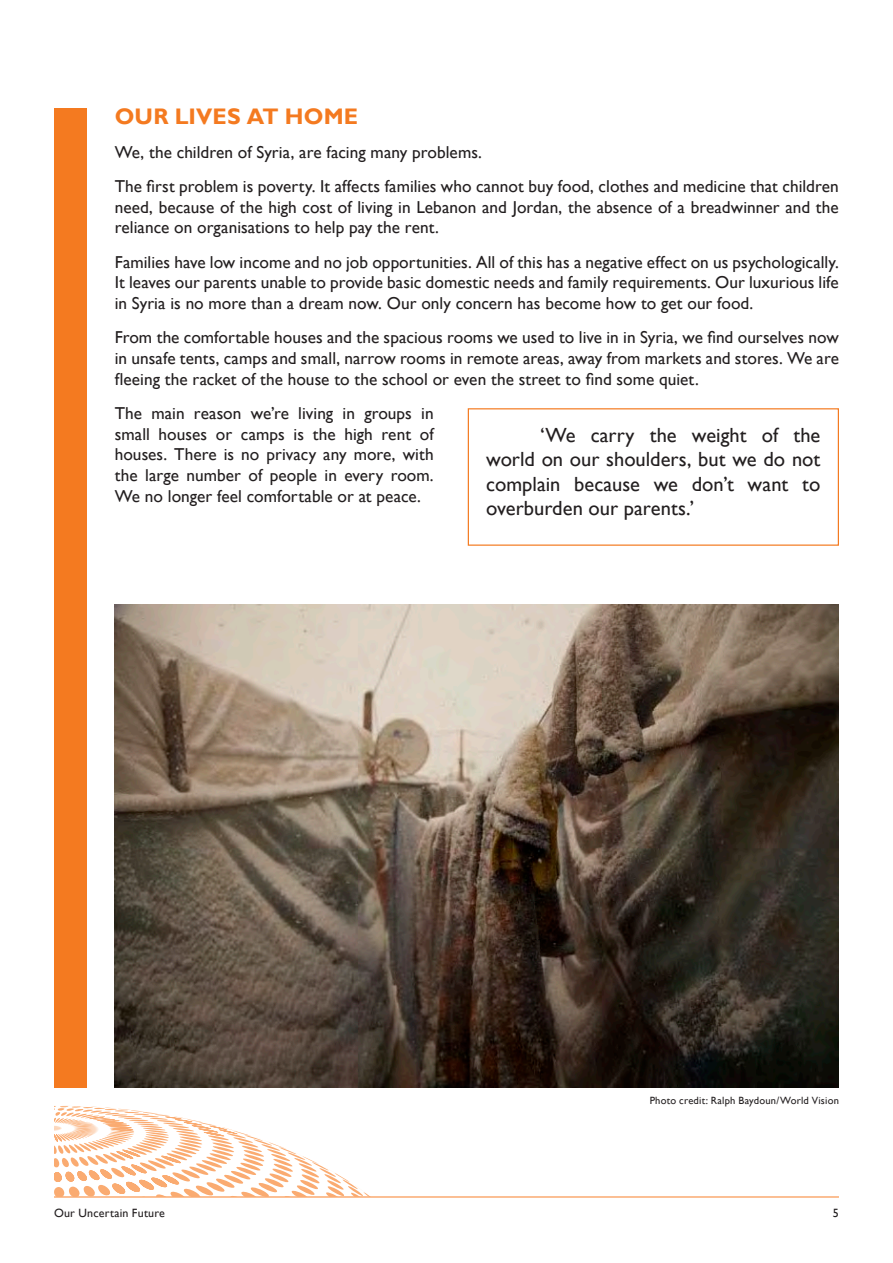
<style>
.page{position:relative;width:893px;height:1263px;background:#fff}
.page>*{position:absolute;margin:0;border:0;box-sizing:border-box;transform-origin:0 0}
.t1{font:700 22.5px "Gill Sans";letter-spacing:.01em;color:#f47a20}
.t2{font:20.4px/24.6px "Gill Sans";color:#231f20;text-align:justify}
.t3{font:17.25px/20.7px "Gill Sans";color:#231f20;text-align:justify}
.t4{font:12px "Gill Sans";letter-spacing:.015em;color:#231f20}
.t5{font:10.5px "Gill Sans";letter-spacing:.02em;color:#231f20}
</style>
<div class="page">
<svg style="left:54px;top:1106px;width:316px;height:90px"></svg>
<hr style="left:54px;top:1196px;width:785px;height:2px;background:#faab71">
<div style="left:55px;top:108px;width:32px;height:979px;background:#f47a20"></div>
<div style="left:468px;top:408px;width:371px;height:138px;border:1px solid #f47a20"></div>
<img style="left:115px;top:605px;width:724px;height:482px">
<h1 class="t1" style="left:115px;top:102px;width:105px">OUR LIVES</h1>
<h1 class="t1" style="left:247px;top:102px;width:110px">ATHOME</h1>
<p class="t3" style="left:115px;top:135px;width:726px;line-height:34.2px">We, the children of Syria, are facing many problems.<br>The first problem is poverty. It affects families who cannot buy food, clothes and medicine that children</p>
<p class="t3" style="left:115px;top:197px;width:725px">need, because of the high cost of living in Lebanon and Jordan, the absence of a breadwinner and the reliance on organisations to help pay the rent.</p>
<p class="t3" style="left:115px;top:252px;width:726px">Families have low income and no job opportunities. All of this has a negative effect on us psychologically.<br>It leaves our parents unable to provide basic domestic needs and family requirements. Our luxurious life in Syria is no more than a dream now. Our only concern has become how to get our food.</p>
<p class="t3" style="left:115px;top:327px;width:726px">From the comfortable houses and the spacious rooms we used to live in in Syria, we find ourselves now in unsafe tents, camps and small, narrow rooms in remote areas, away from markets and stores. We are fleeing the racket of the house to the school or even the street to find some quiet.</p>
<p class="t3" style="left:115px;top:403px;width:320px">The main reason we’re living in groups in small houses or camps is the high rent of houses. There is no privacy any more, with the large number of people in every room.<br>We no longer feel comfortable or at peace.</p>
<p class="t2" style="left:486px;top:423px;width:336px;text-indent:54px">‘We carry the weight of the world on our shoulders, but we do not complain because we don’t want to overburden our parents.’</p>
<p class="t5" style="left:650px;top:1095px;width:191px">Photo credit: Ralph Baydoun/World Vision</p>
<p class="t4" style="left:54px;top:1206px;width:112px">Our Uncertain Future</p>
<p class="t4" style="left:833px;top:1206px;width:7px">5</p>
</div>
